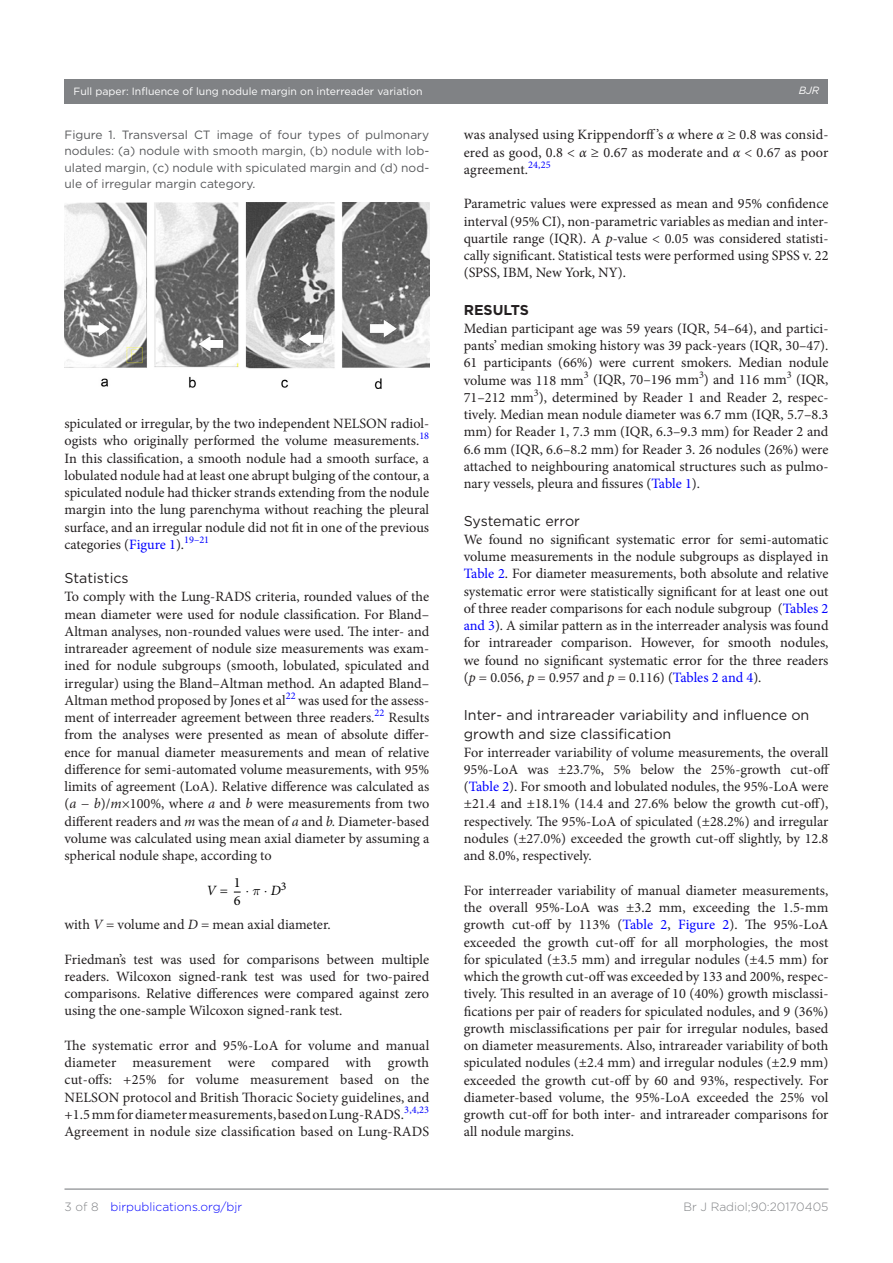
<style>
.page{position:relative;width:893px;height:1263px;background:#fff}
.page>*{position:absolute;margin:0;border:0;box-sizing:border-box;transform-origin:0 0}
.t1{font:14.25px/17.2px "Minion Pro";color:#231f20;text-align:justify}
.t2{font:14.25px/18.8px "Gotham";color:#231f20}
.t3{font:700 14.25px "Gotham";color:#231f20}
.t4{font:italic 14.25px "Minion Pro";color:#000}
.t5{font:14.25px/17.9px "Minion Pro";color:#000}
.t6{font:13.5px "CMSY9";color:#000}
.t7{font:12px/16.5px "Gotham";color:#57585a;text-align:justify}
.t8{font:300 12px "Gotham";color:#00f}
.t9{font:300 12px "Gotham";color:#808285}
.t10{font:10.5px "Gotham";color:#fff}
.t11{font:italic 10.5px "Gotham";color:#fff}
.s1{font-style:italic}
.s2{color:#00f}
.s3{font-style:normal}
.s4{font-family:"CMMI9"}
.s5{font-family:"Minion Pro";font-style:italic;font-size:14.25px}
.s6{color:#808285}
</style>
<div class="page">
<hr style="left:64px;top:1188px;width:764px;height:2px;background:#808285">
<div style="left:64px;top:79px;width:764px;height:24px;background:#808285"></div>
<img style="left:64px;top:202px;width:365px;height:187px">
<p class="t10" style="left:74px;top:85px;width:351px">Full paper: Influence of lung nodule margin on interreader variation</p>
<p class="t11" style="left:799px;top:85px;width:22px">BJR</p>
<p class="t7" style="left:64px;top:126px;width:366px">Figure 1. Transversal CT image of four types of pulmonary nodules: (a) nodule with smooth margin, (b) nodule with lob&shy;ulated margin, (c) nodule with spiculated margin and (d) nod&shy;ule of irregular margin category.</p>
<p class="t1" style="left:464px;top:126px;width:366px">was analysed using Krippendorff’s <span class="s1">α</span> where <span class="s1">α</span> ≥ 0.8 was consid&shy;ered as good, 0.8 &lt; <span class="s1">α</span> ≥ 0.67 as moderate and <span class="s1">α</span> &lt; 0.67 as poor agreement.<sup>24,25</sup></p>
<p class="t1" style="left:464px;top:195px;width:366px">Parametric values were expressed as mean and 95% confidence interval (95% CI), non-parametric variables as median and inter&shy;quartile range (IQR). A <span class="s1">p-</span>value &lt; 0.05 was considered statisti&shy;cally significant. Statistical tests were performed using SPSS v. 22 (SPSS, IBM, New York, NY).</p>
<p class="t3" style="left:464px;top:300px;width:65px">RESULTS</p>
<p class="t1" style="left:464px;top:320px;width:366px">Median participant age was 59 years (IQR, 54–64), and partici&shy;pants’ median smoking history was 39 pack-years (IQR, 30–47).<br>61 participants (66%) were current smokers. Median nodule volume was 118 mm<sup>3</sup> (IQR, 70–196 mm<sup>3</sup>) and 116 mm<sup>3</sup> (IQR, 71–212 mm<sup>3</sup>), determined by Reader 1 and Reader 2, respec&shy;tively. Median mean nodule diameter was 6.7 mm (IQR, 5.7–8.3 mm) for Reader 1, 7.3 mm (IQR, 6.3–9.3 mm) for Reader 2 and 6.6 mm (IQR, 6.6–8.2 mm) for Reader 3. 26 nodules (26%) were attached to neighbouring anatomical structures such as pulmo&shy;nary vessels, pleura and fissures (<span class="s2">Table 1</span>).</p>
<p class="t2" style="left:464px;top:511px;width:118px">Systematic error</p>
<p class="t1" style="left:464px;top:531px;width:366px">We found no significant systematic error for semi-automatic volume measurements in the nodule subgroups as displayed in <span class="s2">Table 2</span>. For diameter measurements, both absolute and relative systematic error were statistically significant for at least one out of three reader comparisons for each nodule subgroup (<span class="s2">Tables 2 and 3</span>). A similar pattern as in the interreader analysis was found for intrareader comparison. However, for smooth nodules, we found no significant systematic error for the three readers (<span class="s1">p</span> = 0.056, <span class="s1">p</span> = 0.957 and <span class="s1">p</span> = 0.116) (<span class="s2">Tables 2 and 4</span>).</p>
<p class="t2" style="left:464px;top:705px;width:347px">Inter- and intrareader variability and influence on growth and size classification</p>
<p class="t1" style="left:464px;top:743px;width:368px">For interreader variability of volume measurements, the overall 95%-LoA was ±23.7%, 5% below the 25%-growth cut-off (<span class="s2">Table 2</span>). For smooth and lobulated nodules, the 95%-LoA were ±21.4 and ±18.1% (14.4 and 27.6% below the growth cut-off), respectively. The 95%-LoA of spiculated (±28.2%) and irregular nodules (±27.0%) exceeded the growth cut-off slightly, by 12.8 and 8.0%, respectively.</p>
<p class="t1" style="left:464px;top:882px;width:366px">For interreader variability of manual diameter measurements, the overall 95%-LoA was ±3.2 mm, exceeding the 1.5-mm growth cut-off by 113% (<span class="s2">Table 2</span>, <span class="s2">Figure 2</span>). The 95%-LoA exceeded the growth cut-off for all morphologies, the most for spiculated (±3.5 mm) and irregular nodules (±4.5 mm) for which the growth cut-off was exceeded by 133 and 200%, respec&shy;tively. This resulted in an average of 10 (40%) growth misclassi&shy;fications per pair of readers for spiculated nodules, and 9 (36%) growth misclassifications per pair for irregular nodules, based on diameter measurements. Also, intrareader variability of both spiculated nodules (±2.4 mm) and irregular nodules (±2.9 mm) exceeded the growth cut-off by 60 and 93%, respectively. For diameter-based volume, the 95%-LoA exceeded the 25% vol growth cut-off for both inter- and intrareader comparisons for all nodule margins.</p>
<p class="t1" style="left:64px;top:415px;width:366px">spiculated or irregular, by the two independent NELSON radiol&shy;ogists who originally performed the volume measurements.<sup>18<br></sup>In this classification, a smooth nodule had a smooth surface, a lobulated nodule had at least one abrupt bulging of the contour, a spiculated nodule had thicker strands extending from the nodule margin into the lung parenchyma without reaching the pleural surface, and an irregular nodule did not fit in one of the previous categories (<span class="s2">Figure 1</span>).<sup>19–21</sup></p>
<p class="t2" style="left:64px;top:569px;width:66px">Statistics</p>
<p class="t1" style="left:64px;top:588px;width:366px">To comply with the Lung-RADS criteria, rounded values of the mean diameter were used for nodule classification. For Bland– Altman analyses, non-rounded values were used. The inter- and intrareader agreement of nodule size measurements was exam&shy;ined for nodule subgroups (smooth, lobulated, spiculated and irregular) using the Bland–Altman method. An adapted Bland– Altman method proposed by Jones et al<sup>22</sup> was used for the assess&shy;ment of interreader agreement between three readers.<sup>22</sup> Results from the analyses were presented as mean of absolute differ&shy;ence for manual diameter measurements and mean of relative difference for semi-automated volume measurements, with 95% limits of agreement (LoA). Relative difference was calculated as (<span class="s1">a − b</span>)/<span class="s1">m</span>×100%, where <span class="s1">a</span> and <span class="s1">b</span> were measurements from two different readers and <span class="s1">m</span> was the mean of <span class="s1">a</span> and <span class="s1">b.</span> Diameter-based volume was calculated using mean axial diameter by assuming a spherical nodule shape, according to</p>
<p class="t4" style="left:207px;top:881px;width:23px">V <span class="s3">=</span></p>
<p class="t5" style="left:234px;top:873px;width:8px">1<br>6</p>
<p class="t6" style="left:245px;top:883px;width:43px">·<span class="s4">π</span>·<span class="s5">D</span><sup>3</sup></p>
<p class="t1" style="left:64px;top:916px;width:268px">with <span class="s1">V</span> = volume and <span class="s1">D</span> = mean axial diameter.</p>
<p class="t1" style="left:64px;top:950px;width:366px">Friedman’s test was used for comparisons between multiple readers. Wilcoxon signed-rank test was used for two-paired comparisons. Relative differences were compared against zero using the one-sample Wilcoxon signed-rank test.</p>
<p class="t1" style="left:64px;top:1037px;width:366px">The systematic error and 95%-LoA for volume and manual diameter measurement were compared with growth cut-offs: +25% for volume measurement based on the NELSON protocol and British Thoracic Society guidelines, and +1.5 mm for diameter measurements, based on Lung-RADS.<sup>3,4,23<br></sup>Agreement in nodule size classification based on Lung-RADS</p>
<p class="t8" style="left:64px;top:1199px;width:179px"><span class="s6">3 of 8</span> birpublications.org/bjr</p>
<p class="t9" style="left:683px;top:1199px;width:147px">Br J Radiol;90:20170405</p>
</div>
